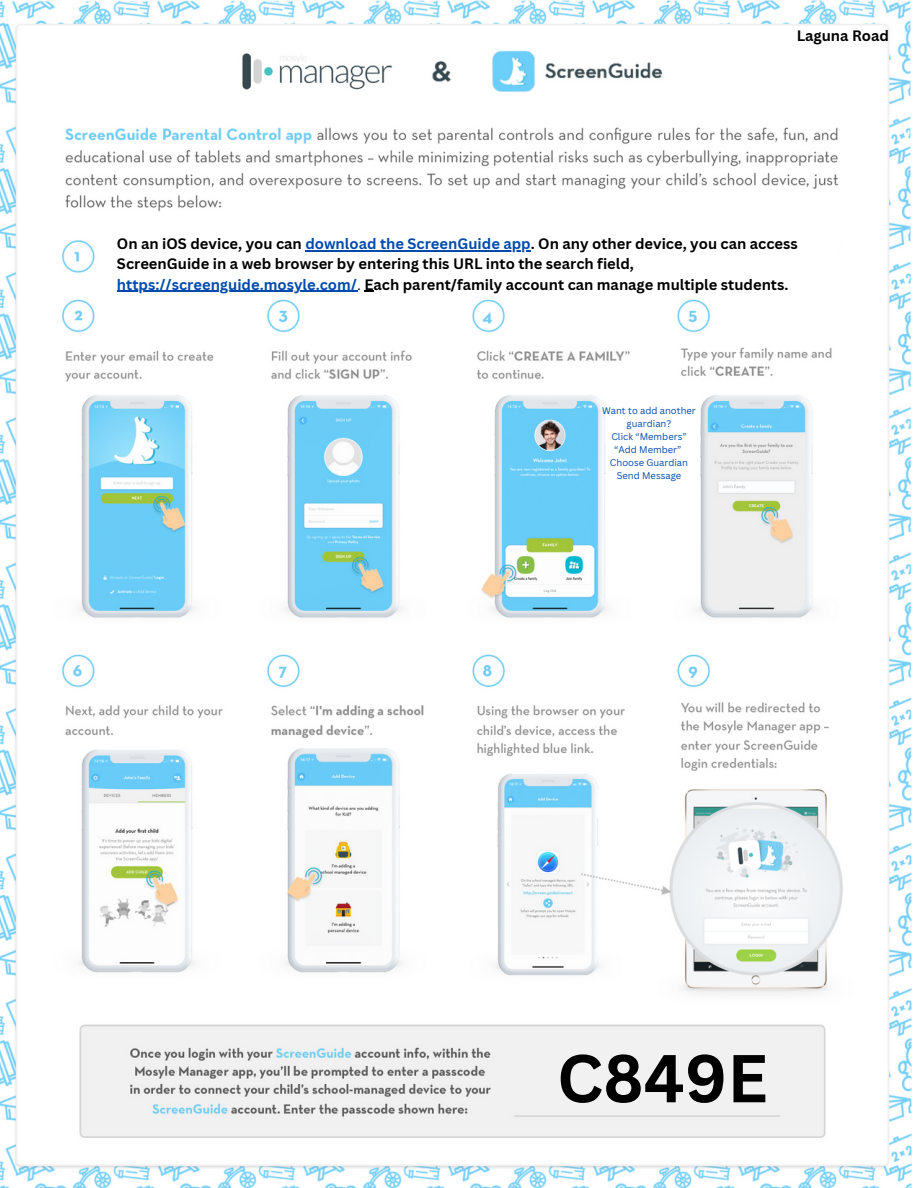
<style>
.page{position:relative;width:918px;height:1188px;background:#fff}
.page>*{position:absolute;margin:0;border:0;box-sizing:border-box;transform-origin:0 0}
.t1{font:700 66px "Canva Sans";color:#000}
.t2{font:700 14.7px/20.2px "Canva Sans";color:#000}
.t3{font:9.45px/13px "Canva Sans";color:#004aad;text-align:center}
.s1{color:#004aad}
.s2{font-weight:400}
</style>
<div class="page">
<img style="left:0;top:0;width:912px;height:1188px">
<div style="left:102px;top:228px;width:736px;height:52px;background:#fff"></div>
<hr style="left:305px;top:250px;width:226px;height:1px;background:#004aad">
<hr style="left:117px;top:291px;width:240px;height:1px;background:#004aad">
<p class="t2" style="left:797px;top:25px;width:94px">Laguna Road</p>
<p class="t2" style="left:117px;top:233px;width:682px">On an iOS device, you can <span class="s1">download the ScreenGuide app</span>. On any other device, you can access<br>ScreenGuide in a web browser by entering this URL into the search field, <span class="s1">https://screenguide.mosyle.com/</span><span class="s2">.</span> Each parent/family account can manage multiple students.</p>
<p class="t3" style="left:602px;top:404px;width:95px">Want to add another guardian?</p>
<p class="t3" style="left:611px;top:430px;width:77px">Click “Members”</p>
<p class="t3" style="left:614px;top:443px;width:69px">“Add Member”</p>
<p class="t3" style="left:610px;top:456px;width:80px">Choose Guardian</p>
<p class="t3" style="left:617px;top:469px;width:66px">Send Message</p>
<p class="t1" style="left:557px;top:1032px;width:212px">C849E</p>
</div>
